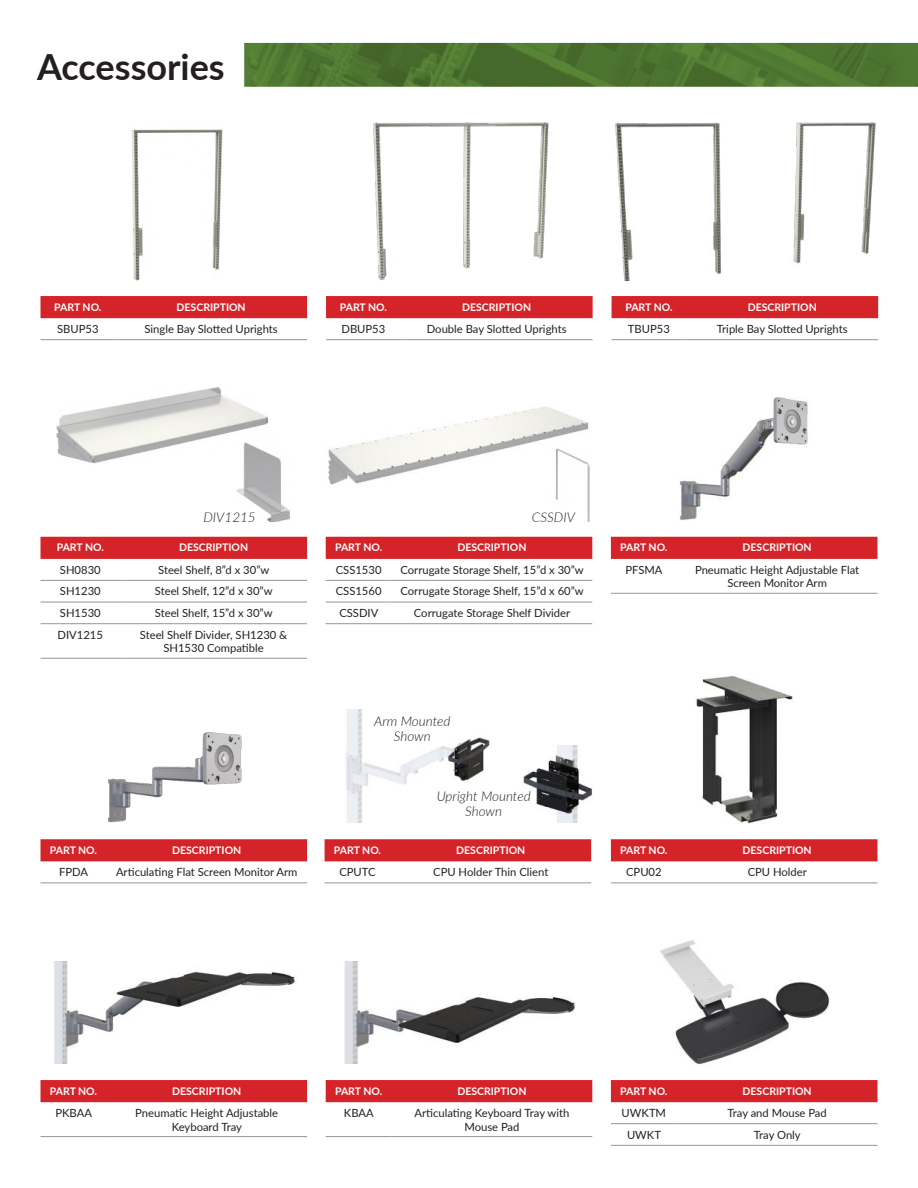
<style>
.page{position:relative;width:918px;height:1188px;background:#fff}
.page>*{position:absolute;margin:0;border:0;box-sizing:border-box;transform-origin:0 0}
.t1{font:700 36px "Lato";color:#241f1f}
.t2{font:italic 300 13.5px/15px "Lato";color:#241f1f;text-align:center}
.t3{font:11.25px/13.5px "Lato";color:#241f1f;text-align:center}
.t4{font:700 10.5px "Lato";color:#fff}
</style>
<div class="page">
<div style="left:40px;top:296px;width:267px;height:22px;background:#d42429"></div>
<hr style="left:40px;top:339px;width:75px;height:1px;background:#969698">
<hr style="left:115px;top:339px;width:192px;height:1px;background:#969698">
<div style="left:326px;top:296px;width:267px;height:22px;background:#d42429"></div>
<hr style="left:326px;top:339px;width:75px;height:1px;background:#969698">
<hr style="left:401px;top:339px;width:192px;height:1px;background:#969698">
<div style="left:612px;top:296px;width:266px;height:22px;background:#d42429"></div>
<hr style="left:612px;top:339px;width:74px;height:1px;background:#969698">
<hr style="left:686px;top:339px;width:192px;height:1px;background:#969698">
<img style="left:131px;top:129px;width:91px;height:152px">
<img style="left:373px;top:122px;width:176px;height:158px">
<img style="left:615px;top:122px;width:261px;height:159px">
<img style="left:244px;top:43px;width:674px;height:44px">
<img style="left:54px;top:961px;width:241px;height:103px">
<div style="left:40px;top:1080px;width:267px;height:22px;background:#d42429"></div>
<hr style="left:40px;top:1136px;width:66px;height:1px;background:#969698">
<hr style="left:106px;top:1136px;width:201px;height:1px;background:#969698">
<img style="left:344px;top:961px;width:231px;height:103px">
<div style="left:326px;top:1080px;width:266px;height:22px;background:#d42429"></div>
<hr style="left:326px;top:1136px;width:66px;height:1px;background:#969698">
<hr style="left:392px;top:1136px;width:200px;height:1px;background:#969698">
<img style="left:660px;top:940px;width:170px;height:124px">
<div style="left:611px;top:1080px;width:267px;height:22px;background:#d42429"></div>
<hr style="left:611px;top:1123px;width:66px;height:1px;background:#969698">
<hr style="left:677px;top:1123px;width:201px;height:1px;background:#969698">
<hr style="left:611px;top:1145px;width:66px;height:1px;background:#969698">
<hr style="left:677px;top:1145px;width:201px;height:1px;background:#969698">
<div style="left:40px;top:839px;width:267px;height:22px;background:#d42429"></div>
<hr style="left:40px;top:883px;width:66px;height:1px;background:#969698">
<hr style="left:106px;top:883px;width:201px;height:1px;background:#969698">
<img style="left:108px;top:732px;width:134px;height:91px">
<img style="left:696px;top:675px;width:96px;height:148px">
<div style="left:611px;top:839px;width:267px;height:22px;background:#d42429"></div>
<hr style="left:611px;top:883px;width:66px;height:1px;background:#969698">
<hr style="left:677px;top:883px;width:201px;height:1px;background:#969698">
<div style="left:325px;top:839px;width:266px;height:22px;background:#d42429"></div>
<hr style="left:325px;top:883px;width:66px;height:1px;background:#969698">
<hr style="left:391px;top:883px;width:200px;height:1px;background:#969698">
<img style="left:346px;top:710px;width:144px;height:113px">
<img style="left:523px;top:745px;width:70px;height:77px">
<div style="left:326px;top:537px;width:266px;height:22px;background:#d42429"></div>
<hr style="left:326px;top:580px;width:66px;height:1px;background:#969698">
<hr style="left:392px;top:580px;width:200px;height:1px;background:#969698">
<hr style="left:326px;top:602px;width:66px;height:1px;background:#969698">
<hr style="left:392px;top:602px;width:200px;height:1px;background:#969698">
<hr style="left:326px;top:623px;width:66px;height:1px;background:#969698">
<hr style="left:392px;top:623px;width:200px;height:1px;background:#969698">
<img style="left:328px;top:406px;width:261px;height:79px">
<img style="left:545px;top:443px;width:45px;height:79px">
<img style="left:56px;top:387px;width:213px;height:77px">
<img style="left:235px;top:439px;width:55px;height:83px">
<div style="left:40px;top:537px;width:267px;height:22px;background:#d42429"></div>
<hr style="left:40px;top:580px;width:80px;height:1px;background:#969698">
<hr style="left:120px;top:580px;width:187px;height:1px;background:#969698">
<hr style="left:40px;top:602px;width:80px;height:1px;background:#969698">
<hr style="left:120px;top:602px;width:187px;height:1px;background:#969698">
<hr style="left:40px;top:623px;width:80px;height:1px;background:#969698">
<hr style="left:120px;top:623px;width:187px;height:1px;background:#969698">
<hr style="left:40px;top:658px;width:80px;height:1px;background:#969698">
<hr style="left:120px;top:658px;width:187px;height:1px;background:#969698">
<div style="left:611px;top:537px;width:267px;height:22px;background:#d42429"></div>
<hr style="left:611px;top:593px;width:66px;height:1px;background:#969698">
<hr style="left:677px;top:593px;width:201px;height:1px;background:#969698">
<img style="left:680px;top:396px;width:128px;height:125px">
<h1 class="t1" style="left:37px;top:41px;width:189px">Accessories</h1>
<p class="t4" style="left:54px;top:299px;width:49px">PART NO.</p>
<p class="t4" style="left:177px;top:299px;width:71px">DESCRIPTION</p>
<p class="t3" style="left:57px;top:322px;width:43px">SBUP53</p>
<p class="t3" style="left:145px;top:322px;width:135px">Single Bay Slotted Uprights</p>
<p class="t4" style="left:340px;top:299px;width:49px">PART NO.</p>
<p class="t4" style="left:462px;top:299px;width:71px">DESCRIPTION</p>
<p class="t3" style="left:341px;top:322px;width:45px">DBUP53</p>
<p class="t3" style="left:427px;top:322px;width:141px">Double Bay Slotted Uprights</p>
<p class="t4" style="left:625px;top:299px;width:49px">PART NO.</p>
<p class="t4" style="left:748px;top:299px;width:71px">DESCRIPTION</p>
<p class="t3" style="left:628px;top:322px;width:43px">TBUP53</p>
<p class="t3" style="left:717px;top:322px;width:132px">Triple Bay Slotted Uprights</p>
<p class="t2" style="left:203px;top:509px;width:54px">DIV1215</p>
<p class="t2" style="left:532px;top:509px;width:44px">CSSDIV</p>
<p class="t4" style="left:57px;top:540px;width:49px">PART NO.</p>
<p class="t4" style="left:179px;top:540px;width:71px">DESCRIPTION</p>
<p class="t3" style="left:60px;top:562px;width:42px">SH0830</p>
<p class="t3" style="left:158px;top:562px;width:113px">Steel Shelf, 8”d x 30”w</p>
<p class="t3" style="left:60px;top:584px;width:42px">SH1230</p>
<p class="t3" style="left:155px;top:584px;width:119px">Steel Shelf, 12”d x 30”w</p>
<p class="t3" style="left:60px;top:606px;width:42px">SH1530</p>
<p class="t3" style="left:155px;top:606px;width:119px">Steel Shelf, 15”d x 30”w</p>
<p class="t3" style="left:58px;top:627px;width:47px">DIV1215</p>
<p class="t3" style="left:140px;top:627px;width:149px">Steel Shelf Divider, SH1230 &amp;<br>SH1530 Compatible</p>
<p class="t4" style="left:50px;top:842px;width:49px">PART NO.</p>
<p class="t4" style="left:172px;top:842px;width:71px">DESCRIPTION</p>
<p class="t3" style="left:59px;top:865px;width:31px">FPDA</p>
<p class="t3" style="left:116px;top:865px;width:183px">Articulating Flat Screen Monitor Arm</p>
<p class="t4" style="left:335px;top:540px;width:49px">PART NO.</p>
<p class="t4" style="left:457px;top:540px;width:71px">DESCRIPTION</p>
<p class="t3" style="left:336px;top:562px;width:47px">CSS1530</p>
<p class="t3" style="left:400px;top:562px;width:185px">Corrugate Storage Shelf, 15”d x 30”w</p>
<p class="t3" style="left:336px;top:584px;width:47px">CSS1560</p>
<p class="t3" style="left:400px;top:584px;width:185px">Corrugate Storage Shelf, 15”d x 60”w</p>
<p class="t3" style="left:339px;top:606px;width:41px">CSSDIV</p>
<p class="t3" style="left:414px;top:606px;width:158px">Corrugate Storage Shelf Divider</p>
<p class="t2" style="left:374px;top:713px;width:78px">Arm Mounted<br>Shown</p>
<p class="t2" style="left:437px;top:788px;width:96px">Upright Mounted<br>Shown</p>
<p class="t4" style="left:334px;top:842px;width:49px">PART NO.</p>
<p class="t4" style="left:456px;top:842px;width:71px">DESCRIPTION</p>
<p class="t3" style="left:339px;top:865px;width:38px">CPUTC</p>
<p class="t3" style="left:433px;top:865px;width:117px">CPU Holder Thin Client</p>
<p class="t4" style="left:620px;top:540px;width:49px">PART NO.</p>
<p class="t4" style="left:743px;top:540px;width:71px">DESCRIPTION</p>
<p class="t3" style="left:626px;top:562px;width:39px">PFSMA</p>
<p class="t3" style="left:695px;top:562px;width:166px">Pneumatic Height Adjustable Flat<br>Screen Monitor Arm</p>
<p class="t4" style="left:620px;top:842px;width:49px">PART NO.</p>
<p class="t4" style="left:743px;top:842px;width:71px">DESCRIPTION</p>
<p class="t3" style="left:626px;top:865px;width:37px">CPU02</p>
<p class="t3" style="left:748px;top:865px;width:61px">CPU Holder</p>
<p class="t4" style="left:50px;top:1083px;width:49px">PART NO.</p>
<p class="t4" style="left:172px;top:1083px;width:71px">DESCRIPTION</p>
<p class="t3" style="left:55px;top:1106px;width:38px">PKBAA</p>
<p class="t3" style="left:135px;top:1106px;width:144px">Pneumatic Height Adjustable<br>Keyboard Tray</p>
<p class="t4" style="left:335px;top:1083px;width:49px">PART NO.</p>
<p class="t4" style="left:457px;top:1083px;width:71px">DESCRIPTION</p>
<p class="t3" style="left:344px;top:1106px;width:31px">KBAA</p>
<p class="t3" style="left:415px;top:1106px;width:156px">Articulating Keyboard Tray with<br>Mouse Pad</p>
<p class="t4" style="left:620px;top:1083px;width:49px">PART NO.</p>
<p class="t4" style="left:743px;top:1083px;width:71px">DESCRIPTION</p>
<p class="t3" style="left:622px;top:1106px;width:46px">UWKTM</p>
<p class="t3" style="left:727px;top:1106px;width:101px">Tray and Mouse Pad</p>
<p class="t3" style="left:627px;top:1127px;width:36px">UWKT</p>
<p class="t3" style="left:754px;top:1127px;width:48px">Tray Only</p>
</div>
